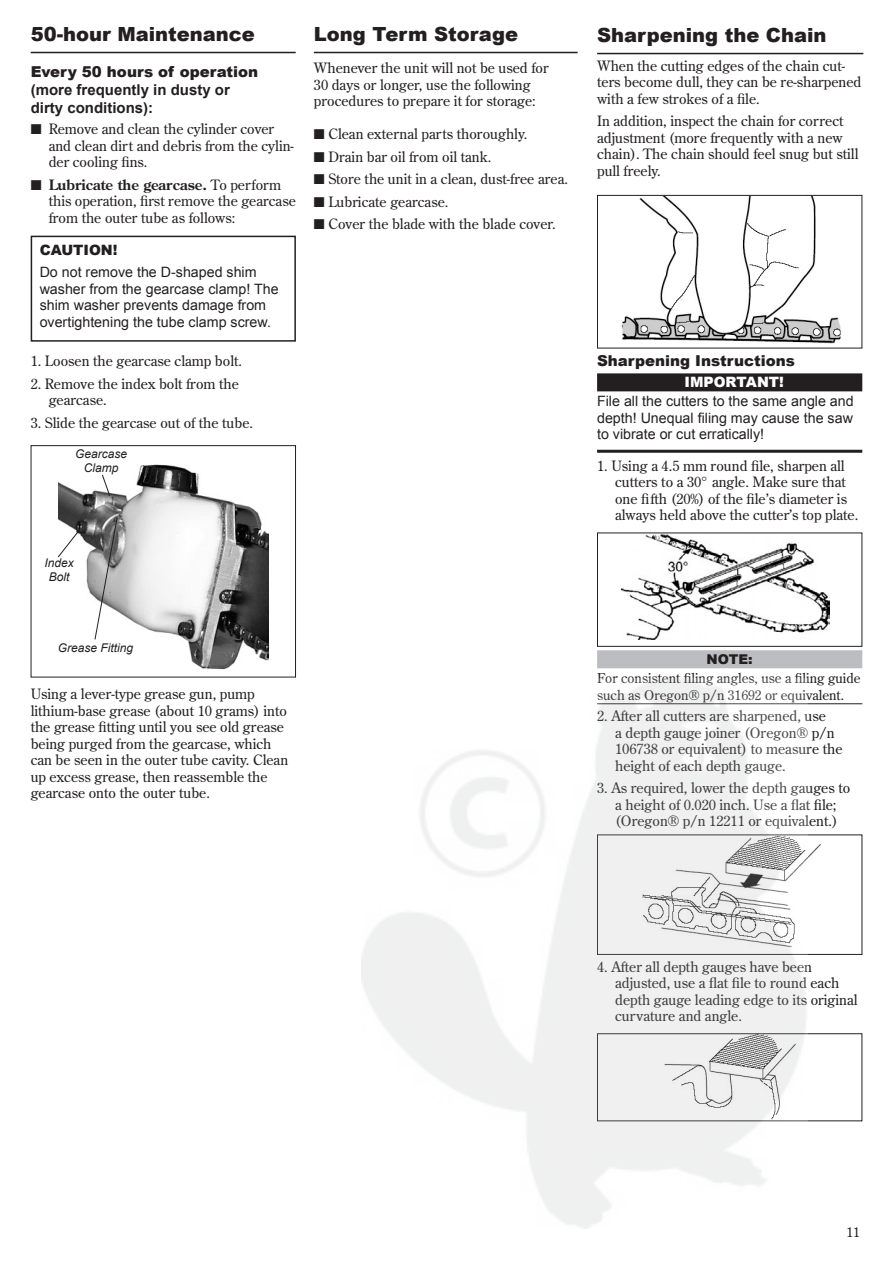
<style>
.page{position:relative;width:893px;height:1263px;background:#fff}
.page>*{position:absolute;margin:0;border:0;box-sizing:border-box;transform-origin:0 0}
.t1{font:900 19.5px "Arial";color:#231f20}
.t2{font:900 15px "Arial";color:#231f20}
.t3{font:700 15px/18px "Arial";color:#231f20}
.t4{font:14.25px/16.5px "Century Old Style Std";color:#231f20}
.t5{font:14.25px/16.5px "Arial";color:#231f20}
.t6{font:900 14.25px "Arial";color:#fff}
.t7{font:900 14.25px "Arial";color:#231f20}
.t8{font:13.5px/16.5px "Century Old Style Std";color:#231f20}
.t9{font:900 13.5px "Arial";color:#231f20}
.t10{font:italic 12px/14.2px "Arial";color:#231f20;text-align:center}
.s1{font-weight:700}
</style>
<div class="page">
<hr style="left:31px;top:52px;width:265px;height:1px;background:#231f20">
<div style="left:31px;top:236px;width:265px;height:106px;border:2px solid #231f20"></div>
<hr style="left:597px;top:53px;width:266px;height:1px;background:#231f20">
<hr style="left:314px;top:52px;width:264px;height:1px;background:#231f20">
<img style="left:58px;top:464px;width:210px;height:214px">
<div style="left:178px;top:671px;width:28px;height:14px;background:#fff"></div>
<div style="left:31px;top:445px;width:265px;height:232px;border:1px solid #231f20"></div>
<svg style="left:94px;top:517px;width:24px;height:123px"></svg>
<svg style="left:58px;top:528px;width:23px;height:30px"></svg>
<svg style="left:101px;top:474px;width:10px;height:23px"></svg>
<div style="left:597px;top:373px;width:265px;height:18px;background:#231f20"></div>
<hr style="left:597px;top:450px;width:265px;height:3px;background:#231f20">
<img style="left:619px;top:194px;width:224px;height:150px">
<div style="left:597px;top:195px;width:265px;height:153px;border:1px solid #231f20"></div>
<div style="left:597px;top:650px;width:265px;height:18px;background:#bcbdc0"></div>
<hr style="left:597px;top:703px;width:265px;height:1px;background:#231f20">
<img style="left:621px;top:535px;width:209px;height:105px">
<div style="left:597px;top:532px;width:265px;height:115px;border:1px solid #231f20"></div>
<img style="left:361px;top:678px;width:447px;height:551px">
<h1 class="t1" style="left:31px;top:20px;width:226px">50-hour Maintenance</h1>
<p class="t2" style="left:31px;top:61px;width:229px">Every 50 hours of operation</p>
<p class="t3" style="left:31px;top:81px;width:201px">(more frequently in dusty or dirty conditions):</p>
<p class="t4" style="left:49px;top:120px;width:247px;text-indent:-18px">■ Remove and clean the cylinder cover and clean dirt and debris from the cylin&shy;der cooling fins.</p>
<p class="t4" style="left:49px;top:176px;width:249px;text-indent:-18px">■ <span class="s1">Lubricate the gearcase.</span> To perform this operation, first remove the gearcase from the outer tube as follows:</p>
<p class="t7" style="left:40px;top:239px;width:79px">CAUTION!</p>
<p class="t5" style="left:40px;top:264px;width:240px">Do not remove the D-shaped shim washer from the gearcase clamp! The shim washer prevents damage from overtightening the tube clamp screw.</p>
<p class="t4" style="left:31px;top:352px;width:213px">1. Loosen the gearcase clamp bolt.</p>
<p class="t4" style="left:49px;top:375px;width:192px;text-indent:-18px">2. Remove the index bolt from the gearcase.</p>
<p class="t4" style="left:31px;top:414px;width:224px">3. Slide the gearcase out of the tube.</p>
<p class="t10" style="left:75px;top:447px;width:54px">Gearcase<br>Clamp</p>
<p class="t10" style="left:44px;top:556px;width:31px">Index<br>Bolt</p>
<h1 class="t1" style="left:314px;top:20px;width:206px">Long Term Storage</h1>
<h1 class="t1" style="left:597px;top:21px;width:231px">Sharpening the Chain</h1>
<p class="t4" style="left:314px;top:60px;width:236px">Whenever the unit will not be used for<br>30 days or longer, use the following procedures to prepare it for storage:</p>
<p class="t4" style="left:314px;top:126px;width:215px">■ Clean external parts thoroughly.</p>
<p class="t4" style="left:314px;top:148px;width:179px">■ Drain bar oil from oil tank.</p>
<p class="t4" style="left:314px;top:171px;width:256px">■ Store the unit in a clean, dust-free area.</p>
<p class="t4" style="left:314px;top:193px;width:136px">■ Lubricate gearcase.</p>
<p class="t4" style="left:314px;top:216px;width:243px">■ Cover the blade with the blade cover.</p>
<p class="t4" style="left:597px;top:57px;width:266px">When the cutting edges of the chain cut&shy;ters become dull, they can be re-sharpened with a few strokes of a file.</p>
<p class="t4" style="left:597px;top:113px;width:263px">In addition, inspect the chain for correct adjustment (more frequently with a new chain). The chain should feel snug but still pull freely.</p>
<p class="t2" style="left:597px;top:350px;width:199px">Sharpening Instructions</p>
<p class="t6" style="left:684px;top:371px;width:101px">IMPORTANT!</p>
<p class="t5" style="left:597px;top:393px;width:258px;text-align:justify">File all the cutters to the same angle and depth! Unequal filing may cause the saw to vibrate or cut erratically!</p>
<p class="t4" style="left:615px;top:457px;width:245px;text-indent:-18px">1. Using a 4.5 mm round file, sharpen all cutters to a 30° angle. Make sure that one fifth (20%) of the file’s diameter is always held above the cutter’s top plate.</p>
<p class="t10" style="left:58px;top:641px;width:77px">Grease Fitting</p>
<p class="t4" style="left:31px;top:685px;width:259px">Using a lever-type grease gun, pump lithium-base grease (about 10 grams) into the grease fitting until you see old grease being purged from the gearcase, which can be seen in the outer tube cavity. Clean up excess grease, then reassemble the gearcase onto the outer tube.</p>
<p class="t9" style="left:707px;top:649px;width:48px">NOTE:</p>
<p class="t8" style="left:597px;top:670px;width:265px">For consistent filing angles, use a filing guide such as Oregon® p/n 31692 or equivalent.</p>
<p class="t4" style="left:615px;top:708px;width:229px;text-indent:-18px">2. After all cutters are sharpened, use<br>a depth gauge joiner (Oregon® p/n 106738 or equivalent) to measure the height of each depth gauge.</p>
<p class="t4" style="left:597px;top:780px;width:255px;text-align:center">3. As required, lower the depth gauges to a height of 0.020 inch. Use a flat file; (Oregon® p/n 12211 or equivalent.)</p>
<p class="t4" style="left:615px;top:958px;width:244px;text-indent:-18px">4. After all depth gauges have been adjusted, use a flat file to round each depth gauge leading edge to its original curvature and angle.</p>
<p class="t8" style="left:846px;top:1223px;width:15px">11</p>
</div>
